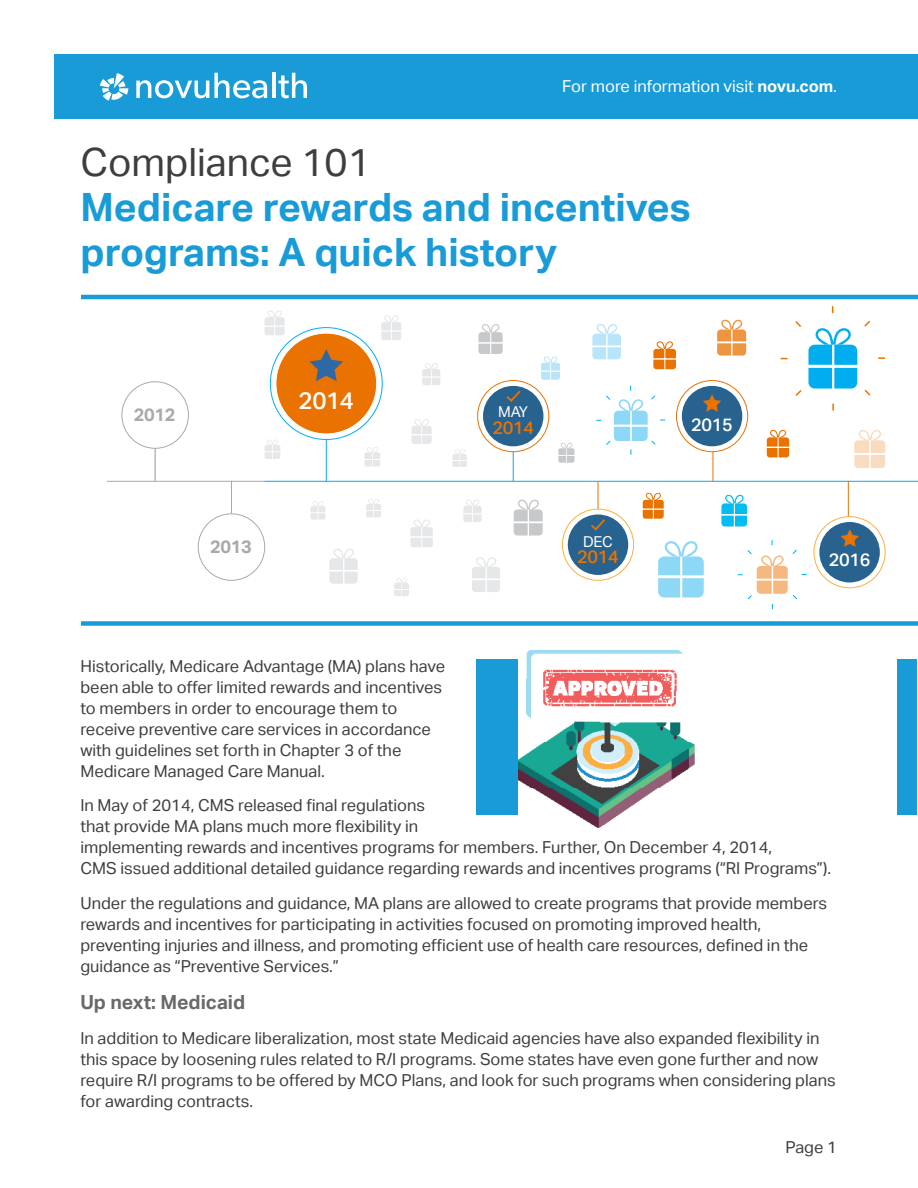
<style>
.page{position:relative;width:918px;height:1188px;background:#fff}
.page>*{position:absolute;margin:0;border:0;box-sizing:border-box;transform-origin:0 0}
.t1{font:700 39px/45px "Aktiv Grotesk";color:#199bd8}
.Call_Out_Text_Box_Pa{font:500 24px "Aktiv Grotesk";color:#fff}
.Headline_3{font:700 19.5px "Aktiv Grotesk";color:#69696c}
.Call_Out_Text_Box_Pa-2{font:700 18px "Aktiv Grotesk";letter-spacing:-.02em;color:#a8a9ad}
.Call_Out_Text_Box_Pa-3{font:500 18px "Aktiv Grotesk";letter-spacing:-.02em;color:#ea7200}
.Call_Out_Text_Box_Pa-4{font:500 18px "Aktiv Grotesk";letter-spacing:-.02em;color:#fff}
.Body_Copy{font:16.5px/21px "Aktiv Grotesk";color:#3e3e3f}
.t2{font:16.5px "Aktiv Grotesk";color:#fff}
.Call_Out_Text_Box_Pa-5{font:15px "Aktiv Grotesk";letter-spacing:-.02em;color:#fff}
.s1{font-weight:700}
.s2{font-weight:400;color:#3e3e3f}
</style>
<div class="page">
<div style="left:54px;top:54px;width:864px;height:65px;background:#199bd8"></div>
<svg style="left:136px;top:73px;width:131px;height:25px"></svg>
<hr style="left:272px;top:73px;width:3px;height:25px;background:#fff">
<svg style="left:278px;top:73px;width:29px;height:25px"></svg>
<svg style="left:100px;top:73px;width:28px;height:28px"></svg>
<div style="left:476px;top:659px;width:441px;height:156px;background:#199bd8"></div>
<hr style="left:326px;top:408px;width:1px;height:73px;background:#00aeef">
<hr style="left:265px;top:481px;width:653px;height:1px;background:#00aeef">
<hr style="left:107px;top:481px;width:158px;height:1px;background:#a8a9ad">
<hr style="left:155px;top:408px;width:1px;height:73px;background:#a8a9ad">
<div style="left:122px;top:382px;width:66px;height:66px;background:#fff;border-radius:50%"></div>
<div style="left:122px;top:381px;width:67px;height:68px;border:1px solid #a8a9ad;border-radius:50%"></div>
<hr style="left:713px;top:408px;width:1px;height:73px;background:#ea7200">
<hr style="left:231px;top:481px;width:1px;height:73px;background:#a8a9ad">
<div style="left:198px;top:514px;width:67px;height:66px;background:#fff;border-radius:50%"></div>
<div style="left:198px;top:513px;width:67px;height:68px;border:1px solid #a8a9ad;border-radius:50%"></div>
<hr style="left:848px;top:481px;width:1px;height:73px;background:#ea7200">
<div style="left:270px;top:328px;width:112px;height:111px;background:#fff;border-radius:50%"></div>
<div style="left:276px;top:333px;width:101px;height:101px;background:#ea7200;border-radius:50%"></div>
<img style="left:519px;top:651px;width:378px;height:177px">
<hr style="left:81px;top:295px;width:837px;height:4px;background:#199bd8">
<div style="left:81px;top:621px;width:837px;height:5px;background:#199bd8"></div>
<hr style="left:513px;top:451px;width:1px;height:30px;background:#00aeef">
<svg style="left:478px;top:381px;width:71px;height:71px"></svg>
<div style="left:477px;top:380px;width:72px;height:72px;border:1px solid #ea7200;border-radius:50%"></div>
<svg style="left:676px;top:381px;width:72px;height:71px"></svg>
<div style="left:676px;top:380px;width:72px;height:72px;border:1px solid #ea7200;border-radius:50%"></div>
<svg style="left:814px;top:517px;width:71px;height:71px"></svg>
<div style="left:814px;top:516px;width:72px;height:72px;border:1px solid #fab040;border-radius:50%"></div>
<div style="left:483px;top:386px;width:60px;height:60px;background:#28628e;border-radius:50%"></div>
<div style="left:682px;top:386px;width:60px;height:60px;background:#28628e;border-radius:50%"></div>
<div style="left:819px;top:522px;width:61px;height:60px;background:#28628e;border-radius:50%"></div>
<hr style="left:598px;top:481px;width:1px;height:49px;background:#ea7200">
<svg style="left:309px;top:349px;width:34px;height:32px"></svg>
<svg style="left:841px;top:529px;width:18px;height:18px"></svg>
<svg style="left:703px;top:394px;width:18px;height:18px"></svg>
<svg style="left:506px;top:390px;width:15px;height:12px"></svg>
<svg style="left:562px;top:509px;width:72px;height:71px"></svg>
<div style="left:562px;top:509px;width:72px;height:72px;border:1px solid #fab040;border-radius:50%"></div>
<div style="left:568px;top:514px;width:60px;height:61px;background:#28628e;border-radius:50%"></div>
<svg style="left:591px;top:519px;width:14px;height:12px"></svg>
<svg style="left:411px;top:419px;width:21px;height:25px"></svg>
<svg style="left:653px;top:341px;width:23px;height:28px"></svg>
<svg style="left:717px;top:319px;width:29px;height:37px"></svg>
<svg style="left:643px;top:492px;width:21px;height:27px"></svg>
<svg style="left:721px;top:494px;width:26px;height:33px"></svg>
<svg style="left:364px;top:447px;width:16px;height:20px"></svg>
<svg style="left:265px;top:440px;width:15px;height:19px"></svg>
<svg style="left:453px;top:449px;width:14px;height:18px"></svg>
<svg style="left:381px;top:315px;width:20px;height:25px"></svg>
<svg style="left:265px;top:310px;width:20px;height:25px"></svg>
<svg style="left:541px;top:356px;width:19px;height:24px"></svg>
<svg style="left:767px;top:429px;width:22px;height:28px"></svg>
<svg style="left:410px;top:519px;width:23px;height:28px"></svg>
<svg style="left:366px;top:499px;width:15px;height:18px"></svg>
<svg style="left:394px;top:578px;width:15px;height:18px"></svg>
<svg style="left:329px;top:549px;width:29px;height:35px"></svg>
<svg style="left:310px;top:501px;width:15px;height:19px"></svg>
<svg style="left:463px;top:499px;width:19px;height:23px"></svg>
<svg style="left:558px;top:443px;width:16px;height:20px"></svg>
<svg style="left:478px;top:324px;width:25px;height:30px"></svg>
<svg style="left:514px;top:499px;width:29px;height:37px"></svg>
<svg style="left:472px;top:557px;width:28px;height:35px"></svg>
<svg style="left:422px;top:363px;width:18px;height:22px"></svg>
<svg style="left:592px;top:324px;width:29px;height:35px"></svg>
<svg style="left:854px;top:430px;width:31px;height:38px"></svg>
<svg style="left:658px;top:541px;width:46px;height:57px"></svg>
<svg style="left:780px;top:306px;width:106px;height:105px"></svg>
<svg style="left:737px;top:540px;width:70px;height:70px"></svg>
<svg style="left:596px;top:385px;width:70px;height:70px"></svg>
<p class="t2" style="left:562px;top:77px;width:276px">For more information visit <span class="s1">novu.com</span>.</p>
<p class="t1" style="left:80px;top:140px;width:612px"><span class="s2">Compliance 101<br></span>Medicare rewards and incentives programs: A quick history</p>
<p class="Call_Out_Text_Box_Pa-2" style="left:134px;top:404px;width:43px">2012</p>
<p class="Call_Out_Text_Box_Pa-2" style="left:210px;top:536px;width:43px">2013</p>
<p class="Call_Out_Text_Box_Pa" style="left:299px;top:386px;width:57px">2014</p>
<p class="Call_Out_Text_Box_Pa-5" style="left:498px;top:403px;width:31px">MAY</p>
<p class="Call_Out_Text_Box_Pa-3" style="left:492px;top:417px;width:43px">2014</p>
<p class="Call_Out_Text_Box_Pa-4" style="left:691px;top:414px;width:43px">2015</p>
<p class="Call_Out_Text_Box_Pa-5" style="left:583px;top:533px;width:31px">DEC</p>
<p class="Call_Out_Text_Box_Pa-3" style="left:577px;top:546px;width:43px">2014</p>
<p class="Call_Out_Text_Box_Pa-4" style="left:829px;top:550px;width:43px">2016</p>
<p class="Body_Copy" style="left:80px;top:655px;width:366px">Historically, Medicare Advantage (MA) plans have been able to offer limited rewards and incentives to members in order to encourage them to receive preventive care services in accordance with guidelines set forth in Chapter 3 of the Medicare Managed Care Manual.</p>
<p class="Body_Copy" style="left:80px;top:795px;width:752px">In May of 2014, CMS released final regulations<br>that provide MA plans much more flexibility in<br>implementing rewards and incentives programs for members. Further, On December 4, 2014,<br>CMS issued additional detailed guidance regarding rewards and incentives programs (“RI Programs”).</p>
<p class="Body_Copy" style="left:80px;top:892px;width:748px">Under the regulations and guidance, MA plans are allowed to create programs that provide members rewards and incentives for participating in activities focused on promoting improved health, preventing injuries and illness, and promoting efficient use of health care resources, defined in the guidance as “Preventive Services.”</p>
<p class="Headline_3" style="left:80px;top:991px;width:166px">Up next: Medicaid</p>
<p class="Body_Copy" style="left:80px;top:1027px;width:757px">In addition to Medicare liberalization, most state Medicaid agencies have also expanded flexibility in this space by loosening rules related to R/I programs. Some states have even gone further and now require R/I programs to be offered by MCO Plans, and look for such programs when considering plans for awarding contracts.</p>
<p class="Body_Copy" style="left:786px;top:1137px;width:53px">Page 1</p>
</div>
